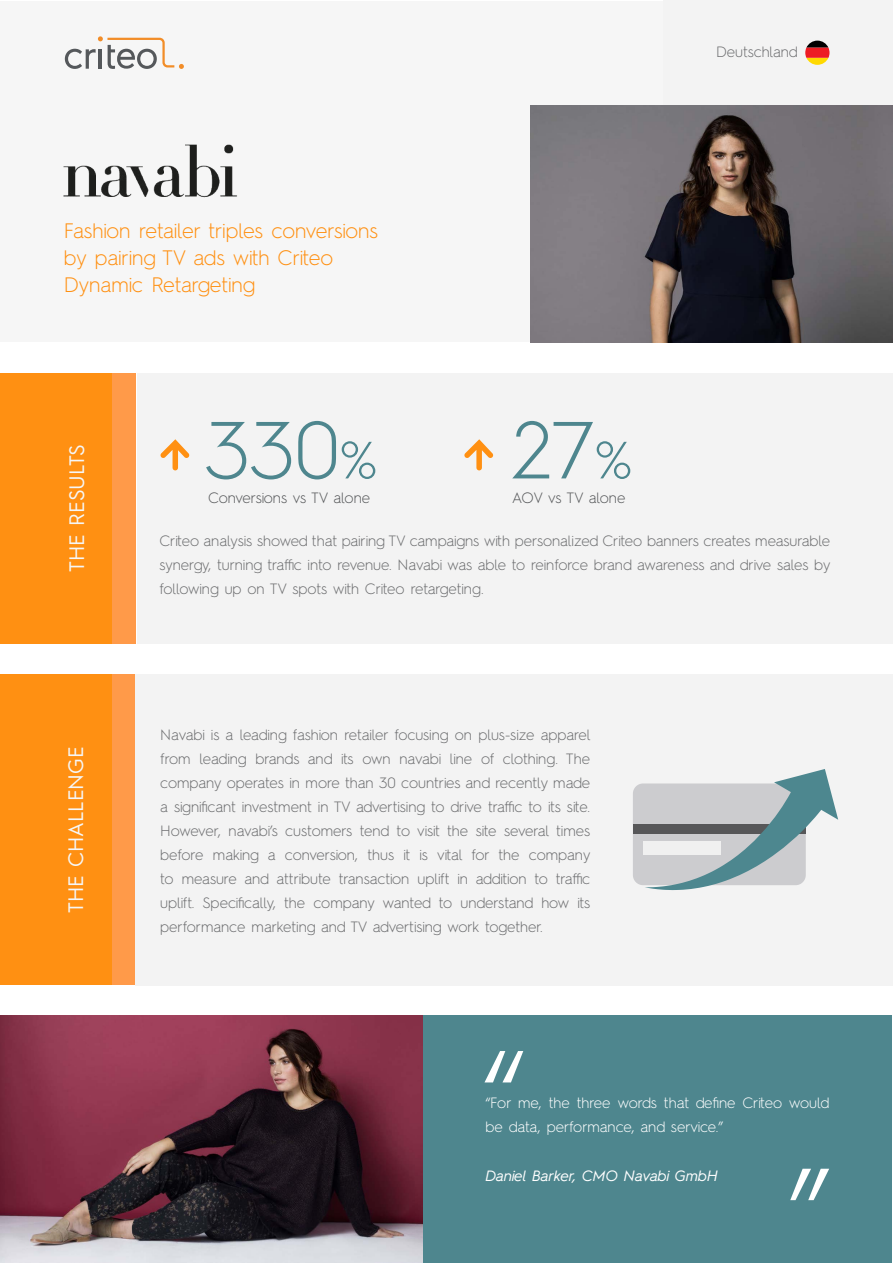
<style>
.page{position:relative;width:893px;height:1263px;background:#fff}
.page>*{position:absolute;margin:0;border:0;box-sizing:border-box;transform-origin:0 0}
.t1{font:300 81px "Hurme Geometric Sans 2";color:#4e868e}
.t2{font:300 21px/27px "Hurme Geometric Sans 2";letter-spacing:-.01em;color:#ff9012}
.t3{font:21px "Hurme Geometric Sans 2";color:#f6f6f6}
.t4{font:300 15px/24px "Hurme Geometric Sans 2";color:#6b6c6e;text-align:justify}
.t5{font:300 15px/24px "Hurme Geometric Sans 2";color:#fff}
.t6{font:300 15px "Hurme Geometric Sans 2";letter-spacing:-.015em;color:#555759}
.t7{font:italic 15px "Hurme Geometric Sans 2";color:#fff}
.s1{font-size:52.5px}
</style>
<div class="page">
<div style="left:137px;top:373px;width:755px;height:271px;background:#f3f3f3"></div>
<div style="left:0;top:1px;width:893px;height:105px;background:#f6f6f6"></div>
<div style="left:0;top:674px;width:112px;height:311px;background:#ff9012"></div>
<div style="left:113px;top:674px;width:23px;height:311px;background:#ff9a49"></div>
<div style="left:136px;top:674px;width:757px;height:311px;background:#f3f3f3"></div>
<div style="left:0;top:373px;width:112px;height:271px;background:#ff9012"></div>
<div style="left:112px;top:373px;width:24px;height:271px;background:#ff9a49"></div>
<div style="left:0;top:104px;width:893px;height:238px;background:#f6f6f6"></div>
<div style="left:663px;top:0;width:230px;height:104px;background:#f3f3f3"></div>
<div style="left:633px;top:783px;width:173px;height:102px;background:#cccccf;border-radius:10px"></div>
<div style="left:633px;top:825px;width:173px;height:9px;background:#575759"></div>
<div style="left:643px;top:841px;width:78px;height:14px;background:#f0f0f0"></div>
<svg style="left:645px;top:769px;width:193px;height:121px"></svg>
<svg style="left:160px;top:439px;width:30px;height:31px"></svg>
<svg style="left:464px;top:439px;width:29px;height:31px"></svg>
<svg style="left:65px;top:36px;width:119px;height:33px"></svg>
<img style="left:530px;top:105px;width:363px;height:237px">
<img style="left:0;top:1016px;width:423px;height:247px">
<svg style="left:805px;top:41px;width:24px;height:24px"></svg>
<div style="left:423px;top:1016px;width:469px;height:247px;background:#4e868e"></div>
<svg style="left:790px;top:1169px;width:39px;height:31px"></svg>
<svg style="left:484px;top:1051px;width:39px;height:31px"></svg>
<img style="left:63px;top:144px;width:174px;height:54px">
<h2 class="t2" style="left:64px;top:216px;width:316px">Fashion retailer triples conversions by pairing TV ads with Criteo<br>Dynamic Retargeting</h2>
<p class="t4" style="left:716px;top:39px;width:83px">Deutschland</p>
<h2 class="t3" style="left:62px;top:572px;width:129px;rotate:-90deg">THE RESULTS</h2>
<h2 class="t3" style="left:61px;top:913px;width:167px;rotate:-90deg">THE CHALLENGE</h2>
<h1 class="t1" style="left:512px;top:395px;width:122px">27<span class="s1">%</span></h1>
<p class="t6" style="left:512px;top:488px;width:115px">AOV vs TV alone</p>
<p class="t4" style="left:159px;top:528px;width:673px">Criteo analysis showed that pairing TV campaigns with personalized Criteo banners creates measurable synergy, turning traffic into revenue. Navabi was able to reinforce brand awareness and drive sales by following up on TV spots with Criteo retargeting.</p>
<h1 class="t1" style="left:205px;top:395px;width:174px">330<span class="s1">%</span></h1>
<p class="t6" style="left:208px;top:488px;width:164px">Conversions vs TV alone</p>
<p class="t4" style="left:160px;top:722px;width:432px">Navabi is a leading fashion retailer focusing on plus-size apparel from leading brands and its own navabi line of clothing. The company operates in more than 30 countries and recently made a significant investment in TV advertising to drive traffic to its site.<br>However, navabi’s customers tend to visit the site several times before making a conversion, thus it is vital for the company to measure and attribute transaction uplift in addition to traffic uplift. Specifically, the company wanted to understand how its performance marketing and TV advertising work together.</p>
<p class="t5" style="left:486px;top:1089px;width:346px">“For me, the three words that define Criteo would be data, performance, and service.”</p>
<p class="t7" style="left:486px;top:1165px;width:234px">Daniel Barker, CMO Navabi GmbH</p>
</div>
